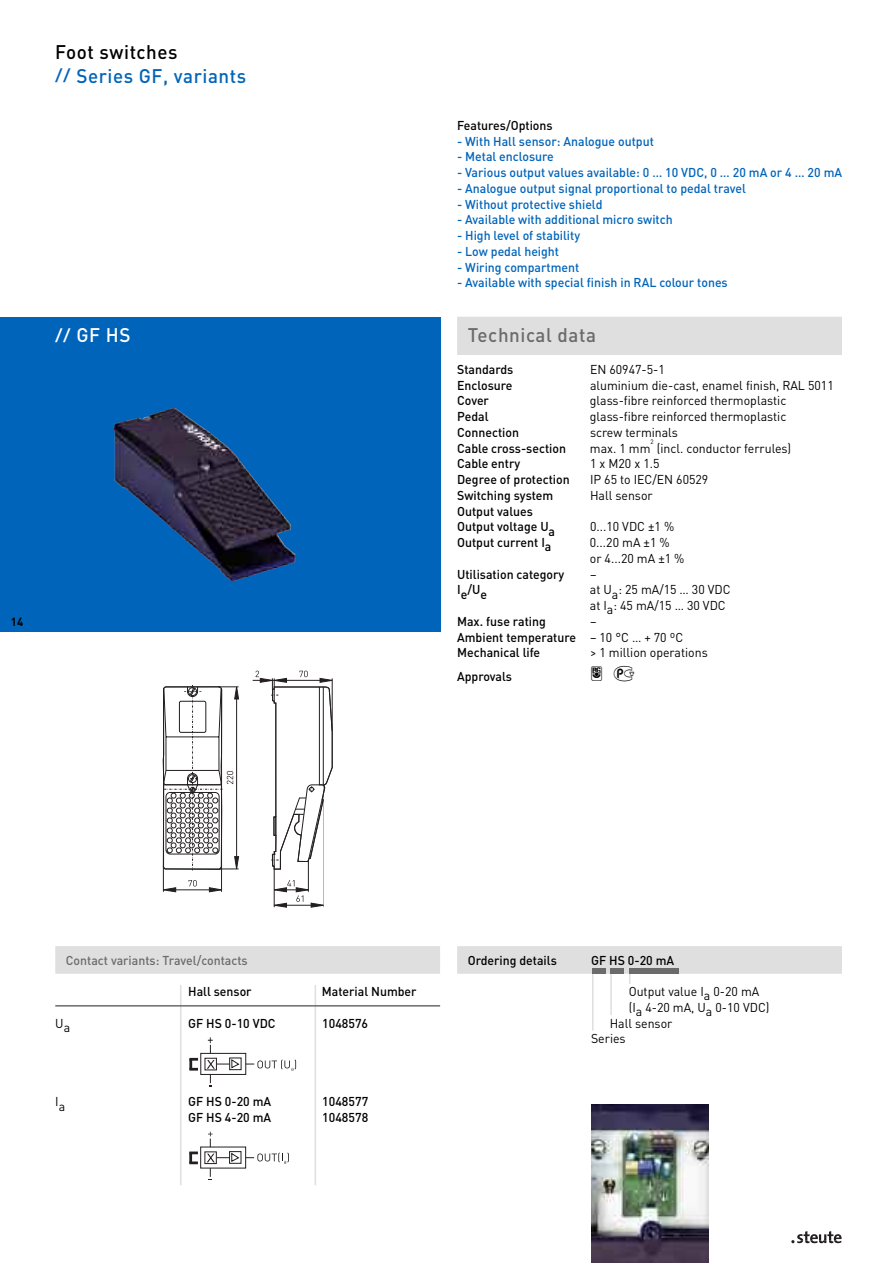
<style>
.page{position:relative;width:893px;height:1263px;background:#fff}
.page>*{position:absolute;margin:0;border:0;box-sizing:border-box;transform-origin:0 0}
.t1{font:21px "Sign";color:#000}
.t2{font:500 19.5px/23.7px "DIN Pro";letter-spacing:.03em;color:#0064ba}
.t3{font:500 19.5px "DIN Pro";letter-spacing:.03em;color:#6b6b6b}
.t4{font:500 19.5px "DIN Pro";color:#fff}
.t5{font:500 12.75px/15.8px "DIN Pro";color:#000}
.t6{font:12.75px/15.8px "DIN Pro";color:#000}
.t7{font:500 12.75px "DIN Pro";color:#0064ba}
.t8{font:500 12.75px "DIN Pro";color:#6b6b6b}
.t9{font:700 11.7px "DIN";color:#000}
.t10{font:6.3px "DIN Pro";color:#000}
.s1{color:#000}
.s2{font-size:16.2px}
.s3{font-weight:400}
</style>
<div class="page">
<div style="left:0;top:317px;width:441px;height:314px;background:#0064ba"></div>
<img style="left:114px;top:407px;width:182px;height:174px">
<svg style="left:791px;top:1231px;width:50px;height:12px"></svg>
<hr style="left:274px;top:869px;width:1px;height:38px;background:#231f20">
<hr style="left:308px;top:861px;width:1px;height:31px;background:#231f20">
<hr style="left:323px;top:783px;width:1px;height:124px;background:#231f20">
<svg style="left:163px;top:685px;width:76px;height:207px"></svg>
<svg style="left:274px;top:880px;width:50px;height:28px"></svg>
<svg style="left:253px;top:671px;width:80px;height:199px"></svg>
<hr style="left:180px;top:985px;width:1px;height:200px;background:#dfdfdf">
<div style="left:200px;top:1053px;width:46px;height:22px;border:1px solid #231f20"></div>
<div style="left:205px;top:1058px;width:12px;height:12px;border:1px solid #231f20"></div>
<svg style="left:189px;top:1058px;width:9px;height:12px"></svg>
<svg style="left:208px;top:1037px;width:5px;height:16px"></svg>
<svg style="left:246px;top:1059px;width:50px;height:12px"></svg>
<svg style="left:207px;top:1059px;width:33px;height:28px"></svg>
<div style="left:200px;top:1147px;width:46px;height:21px;border:1px solid #231f20"></div>
<svg style="left:207px;top:1132px;width:82px;height:48px"></svg>
<svg style="left:189px;top:1151px;width:9px;height:13px"></svg>
<img style="left:591px;top:1104px;width:117px;height:159px">
<hr style="left:315px;top:985px;width:1px;height:200px;background:#dfdfdf">
<div style="left:457px;top:946px;width:385px;height:28px;background:#dfdfdf"></div>
<div style="left:457px;top:317px;width:385px;height:38px;background:#dfdfdf"></div>
<hr style="left:592px;top:972px;width:1px;height:58px;background:#dfdfdf">
<hr style="left:610px;top:972px;width:2px;height:43px;background:#dfdfdf">
<div style="left:592px;top:968px;width:14px;height:6px;background:#6b6b6b"></div>
<div style="left:610px;top:968px;width:14px;height:6px;background:#6b6b6b"></div>
<div style="left:629px;top:968px;width:49px;height:6px;background:#6b6b6b"></div>
<div style="left:55px;top:946px;width:385px;height:28px;background:#dfdfdf"></div>
<hr style="left:55px;top:1005px;width:385px;height:1px;background:#6b6b6b">
<p class="t2" style="left:55px;top:42px;width:192px"><span class="s1">Foot switches<br></span><span class="s2">//</span> Series GF, variants</p>
<p class="t4" style="left:55px;top:329px;width:77px"><span class="s2">//</span> GF HS</p>
<p class="t9" style="left:11px;top:618px;width:14px">14</p>
<p class="t5" style="left:457px;top:119px;width:97px">Features/Options</p>
<p class="t7" style="left:457px;top:136px;width:198px">- With Hall sensor: Analogue output</p>
<p class="t7" style="left:457px;top:152px;width:98px">- Metal enclosure</p>
<p class="t7" style="left:457px;top:168px;width:387px">- Various output values available: 0 … 10 VDC, 0 … 20 mA or 4 … 20 mA</p>
<p class="t7" style="left:457px;top:184px;width:290px">- Analogue output signal proportional to pedal travel</p>
<p class="t7" style="left:457px;top:199px;width:147px">- Without protective shield</p>
<p class="t7" style="left:457px;top:215px;width:217px">- Available with additional micro switch</p>
<p class="t7" style="left:457px;top:231px;width:124px">- High level of stability</p>
<p class="t7" style="left:457px;top:247px;width:104px">- Low pedal height</p>
<p class="t7" style="left:457px;top:262px;width:124px">- Wiring compartment</p>
<p class="t7" style="left:457px;top:278px;width:272px">- Available with special finish in RAL colour tones</p>
<p class="t3" style="left:468px;top:329px;width:130px">Technical data</p>
<p class="t5" style="left:457px;top:363px;width:58px">Standards</p>
<p class="t6" style="left:590px;top:363px;width:76px">EN 60947-5-1</p>
<p class="t5" style="left:457px;top:378px;width:57px">Enclosure</p>
<p class="t6" style="left:590px;top:379px;width:245px">aluminium die-cast, enamel finish, RAL 5011</p>
<p class="t5" style="left:457px;top:394px;width:33px">Cover</p>
<p class="t6" style="left:590px;top:394px;width:198px">glass-fibre reinforced thermoplastic</p>
<p class="t5" style="left:457px;top:410px;width:33px">Pedal</p>
<p class="t6" style="left:590px;top:410px;width:198px">glass-fibre reinforced thermoplastic</p>
<p class="t5" style="left:457px;top:426px;width:63px">Connection</p>
<p class="t6" style="left:590px;top:426px;width:90px">screw terminals</p>
<p class="t5" style="left:457px;top:441px;width:110px">Cable cross-section</p>
<p class="t6" style="left:590px;top:442px;width:62px">max. 1 mm</p>
<p class="t10" style="left:650px;top:439px;width:5px">2</p>
<p class="t6" style="left:657px;top:442px;width:136px">(incl. conductor ferrules)</p>
<p class="t5" style="left:457px;top:457px;width:65px">Cable entry</p>
<p class="t6" style="left:590px;top:457px;width:71px">1 x M20 x 1.5</p>
<p class="t5" style="left:457px;top:473px;width:114px">Degree of protection</p>
<p class="t6" style="left:590px;top:473px;width:120px">IP 65 to IEC/EN 60529</p>
<p class="t5" style="left:457px;top:489px;width:98px">Switching system</p>
<p class="t6" style="left:590px;top:489px;width:64px">Hall sensor</p>
<p class="t5" style="left:457px;top:504px;width:100px">Output values<br>Output voltage Ua</p>
<p class="t6" style="left:590px;top:520px;width:86px">0...10 VDC ±1 %</p>
<p class="t5" style="left:457px;top:536px;width:96px">Output current Ia</p>
<p class="t6" style="left:590px;top:536px;width:96px">0...20 mA ±1 % or 4...20 mA ±1 %</p>
<p class="t5" style="left:457px;top:567px;width:109px">Utilisation category</p>
<p class="t6" style="left:590px;top:568px;width:8px">–</p>
<p class="t5" style="left:457px;top:583px;width:31px">Ie/Ue</p>
<p class="t6" style="left:590px;top:583px;width:142px">at Ua: 25 mA/15 … 30 VDC at Ia: 45 mA/15 … 30 VDC</p>
<p class="t5" style="left:457px;top:615px;width:90px">Max. fuse rating</p>
<p class="t5" style="left:457px;top:615px;width:228px;text-indent:133px"><span class="s3">–<br></span>Ambient temperature <span class="s3">– 10 °C … + 70 ºC<br></span>Mechanical life</p>
<p class="t6" style="left:590px;top:646px;width:119px">&gt; 1 million operations</p>
<p class="t5" style="left:457px;top:670px;width:56px">Approvals</p>
<p class="t1" style="left:590px;top:661px;width:46px">H e</p>
<p class="t8" style="left:66px;top:955px;width:183px">Contact variants: Travel/contacts</p>
<p class="t5" style="left:188px;top:985px;width:65px">Hall sensor</p>
<p class="t5" style="left:322px;top:985px;width:96px">Material Number</p>
<p class="t6" style="left:55px;top:1019px;width:16px">Ua</p>
<p class="t5" style="left:188px;top:1016px;width:89px">GF HS 0-10 VDC</p>
<p class="t5" style="left:322px;top:1016px;width:47px">1048576</p>
<p class="t6" style="left:55px;top:1097px;width:11px">Ia</p>
<p class="t5" style="left:188px;top:1095px;width:85px">GF HS 0-20 mA</p>
<p class="t5" style="left:322px;top:1095px;width:47px">1048577</p>
<p class="t5" style="left:188px;top:1111px;width:85px">GF HS 4-20 mA</p>
<p class="t5" style="left:322px;top:1111px;width:47px">1048578</p>
<p class="t5" style="left:468px;top:953px;width:91px">Ordering details</p>
<p class="t5" style="left:591px;top:953px;width:85px">GF HS 0-20 mA</p>
<p class="t6" style="left:629px;top:985px;width:132px">Output value Ia 0-20 mA</p>
<p class="t6" style="left:629px;top:1001px;width:142px">(Ia 4-20 mA, Ua 0-10 VDC)</p>
<p class="t6" style="left:610px;top:1016px;width:64px">Hall sensor</p>
<p class="t6" style="left:591px;top:1032px;width:36px">Series</p>
</div>
